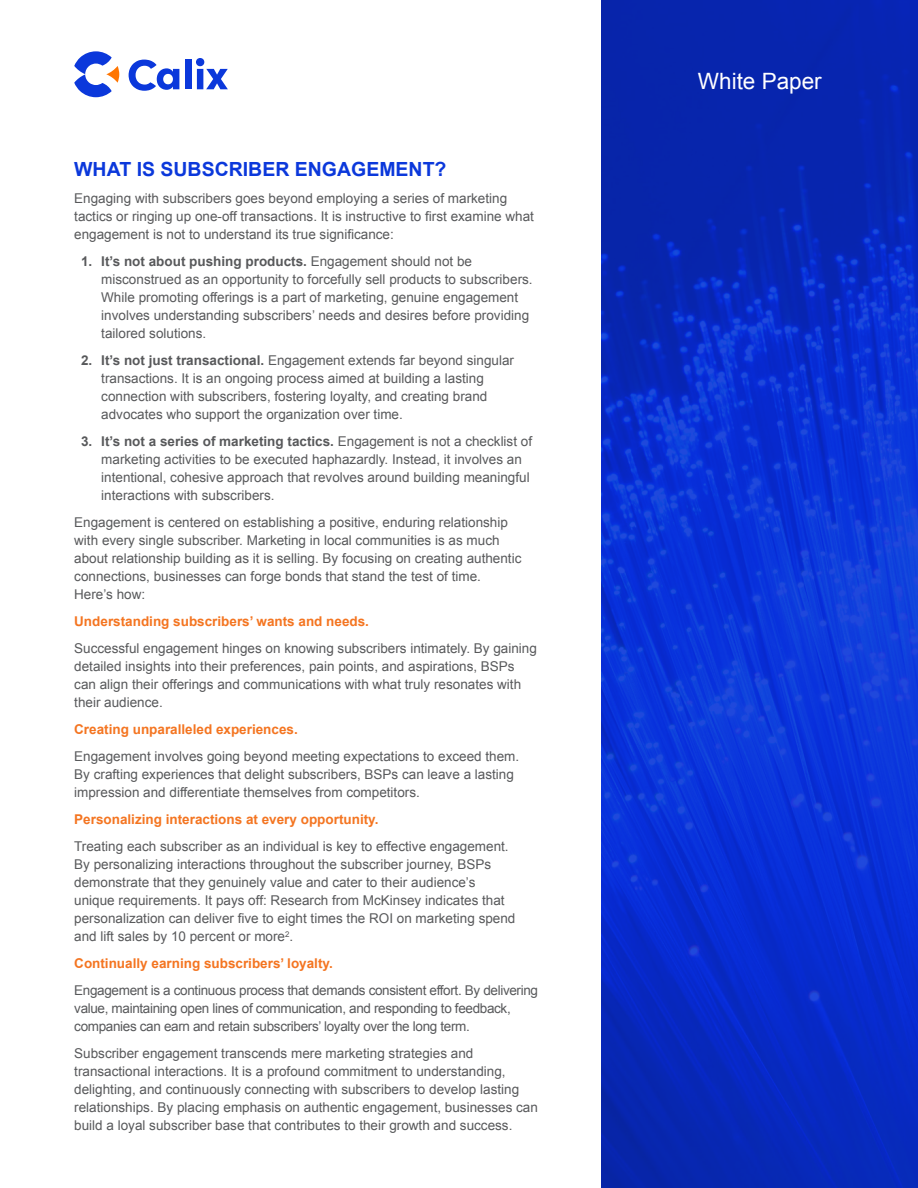
<style>
.page{position:relative;width:918px;height:1188px;background:#fff}
.page>*{position:absolute;margin:0;border:0;box-sizing:border-box;transform-origin:0 0}
.t1{font:22.5px "Arial";color:#fff}
.t2{font:700 19.5px "Arial";color:#0b38db}
.t3{font:13.5px/18px "Arial";color:#58595b}
.t4{font:13.5px/18px "Arial";letter-spacing:-.025em;color:#58595b}
.t5{font:700 13.5px "Arial";color:#f47521}
.s1{font-weight:700}
</style>
<div class="page">
<svg style="left:602px;top:0;width:316px;height:1188px;background:#092ec8"></svg>
<svg style="left:196px;top:58px;width:32px;height:31px"></svg>
<div style="left:185px;top:60px;width:6px;height:29px;background:#0b38db"></div>
<svg style="left:129px;top:60px;width:50px;height:31px"></svg>
<svg style="left:74px;top:51px;width:45px;height:46px"></svg>
<h2 class="t2" style="left:74px;top:157px;width:374px">WHAT IS SUBSCRIBER ENGAGEMENT?</h2>
<p class="t3" style="left:74px;top:190px;width:461px">Engaging with subscribers goes beyond employing a series of marketing tactics or ringing up one-off transactions. It is instructive to first examine what engagement is not to understand its true significance:</p>
<p class="t3" style="left:101px;top:253px;width:433px;text-indent:-20px"><span class="s1">1. It’s not about pushing products.</span> Engagement should not be misconstrued as an opportunity to forcefully sell products to subscribers.<br>While promoting offerings is a part of marketing, genuine engagement involves understanding subscribers’ needs and desires before providing tailored solutions.</p>
<p class="t3" style="left:101px;top:352px;width:414px;text-indent:-20px"><span class="s1">2. It’s not just transactional.</span> Engagement extends far beyond singular transactions. It is an ongoing process aimed at building a lasting connection with subscribers, fostering loyalty, and creating brand advocates who support the organization over time.</p>
<p class="t3" style="left:101px;top:433px;width:432px;text-indent:-20px"><span class="s1">3. It’s not a series of marketing tactics.</span> Engagement is not a checklist of marketing activities to be executed haphazardly. Instead, it involves an intentional, cohesive approach that revolves around building meaningful interactions with subscribers.</p>
<p class="t3" style="left:74px;top:514px;width:449px">Engagement is centered on establishing a positive, enduring relationship with every single subscriber. Marketing in local communities is as much about relationship building as it is selling. By focusing on creating authentic connections, businesses can forge bonds that stand the test of time.<br>Here’s how:</p>
<p class="t5" style="left:74px;top:612px;width:296px">Understanding subscribers’ wants and needs.</p>
<p class="t3" style="left:74px;top:640px;width:464px">Successful engagement hinges on knowing subscribers intimately. By gaining detailed insights into their preferences, pain points, and aspirations, BSPs can align their offerings and communications with what truly resonates with their audience.</p>
<p class="t5" style="left:74px;top:720px;width:225px">Creating unparalleled experiences.</p>
<p class="t3" style="left:74px;top:748px;width:446px">Engagement involves going beyond meeting expectations to exceed them.<br>By crafting experiences that delight subscribers, BSPs can leave a lasting impression and differentiate themselves from competitors.</p>
<p class="t5" style="left:74px;top:810px;width:306px">Personalizing interactions at every opportunity.</p>
<p class="t3" style="left:74px;top:838px;width:443px">Treating each subscriber as an individual is key to effective engagement.<br>By personalizing interactions throughout the subscriber journey, BSPs demonstrate that they genuinely value and cater to their audience’s unique requirements. It pays off: Research from McKinsey indicates that personalization can deliver five to eight times the ROI on marketing spend and lift sales by 10 percent or more<sup>2</sup>.</p>
<p class="t5" style="left:74px;top:955px;width:260px">Continually earning subscribers’ loyalty.</p>
<p class="t4" style="left:74px;top:982px;width:465px">Engagement is a continuous process that demands consistent effort. By delivering value, maintaining open lines of communication, and responding to feedback, companies can earn and retain subscribers’ loyalty over the long term.</p>
<p class="t3" style="left:74px;top:1045px;width:465px">Subscriber engagement transcends mere marketing strategies and transactional interactions. It is a profound commitment to understanding, delighting, and continuously connecting with subscribers to develop lasting relationships. By placing emphasis on authentic engagement, businesses can build a loyal subscriber base that contributes to their growth and success.</p>
<h1 class="t1" style="left:698px;top:66px;width:125px">White Paper</h1>
</div>
